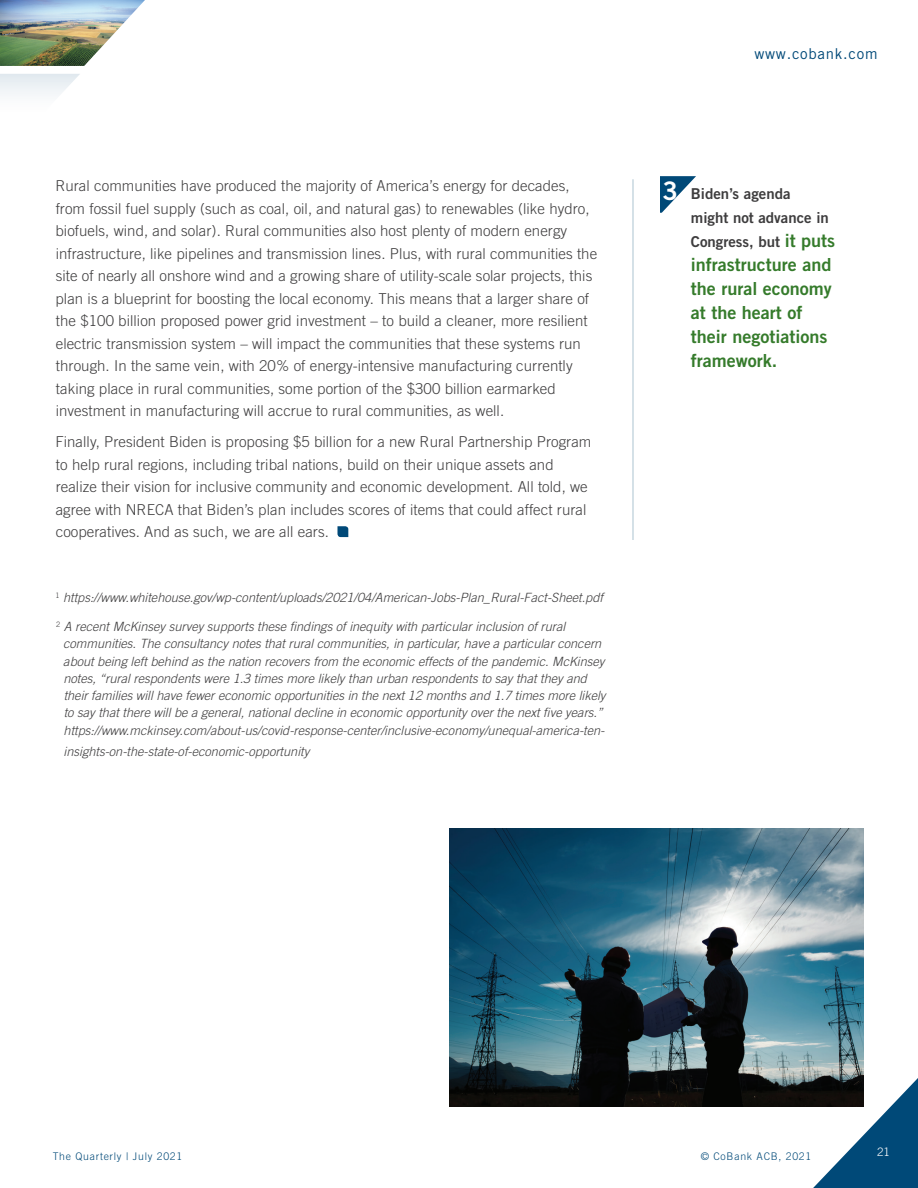
<style>
.page{position:relative;width:918px;height:1188px;background:#fff}
.page>*{position:absolute;margin:0;border:0;box-sizing:border-box;transform-origin:0 0}
.t1{font:18px/24px "Trade Gothic Bold Two";color:#357b2b}
.t2{font:300 15px/22.5px "Trade Gothic";letter-spacing:.005em;color:#3e3d3e}
.t3{font:15px/24px "Trade Gothic Bold Two";color:#3e3d3e}
.t4{font:15px "Trade Gothic";letter-spacing:.05em;color:#004978}
.t5{font:italic 300 12.75px/17.2px "Trade Gothic";color:#3e3d3e}
.t6{font:300 11.7px "Trade Gothic";color:#fff}
.t7{font:300 10.5px "Trade Gothic";letter-spacing:.07em;color:#004978}
.s1{font-size:25.5px;color:#fff}
.s2{font-size:18px;color:#357b2b}
</style>
<div class="page">
<svg style="left:813px;top:1078px;width:105px;height:110px"></svg>
<img style="left:0;top:0;width:145px;height:66px">
<svg style="left:337px;top:526px;width:11px;height:11px"></svg>
<hr style="left:633px;top:179px;width:1px;height:361px;background:#abc3d0">
<svg style="left:660px;top:176px;width:36px;height:37px"></svg>
<img style="left:449px;top:828px;width:415px;height:279px">
<p class="t2" style="left:55px;top:174px;width:543px">Rural communities have produced the majority of America’s energy for decades, from fossil fuel supply (such as coal, oil, and natural gas) to renewables (like hydro, biofuels, wind, and solar). Rural communities also host plenty of modern energy infrastructure, like pipelines and transmission lines. Plus, with rural communities the site of nearly all onshore wind and a growing share of utility-scale solar projects, this plan is a blueprint for boosting the local economy. This means that a larger share of the $100 billion proposed power grid investment – to build a cleaner, more resilient electric transmission system – will impact the communities that these systems run through. In the same vein, with 20% of energy-intensive manufacturing currently taking place in rural communities, some portion of the $300 billion earmarked investment in manufacturing will accrue to rural communities, as well.</p>
<p class="t2" style="left:55px;top:430px;width:538px">Finally, President Biden is proposing $5 billion for a new Rural Partnership Program to help rural regions, including tribal nations, build on their unique assets and realize their vision for inclusive community and economic development. All told, we agree with NRECA that Biden’s plan includes scores of items that could affect rural cooperatives. And as such, we are all ears.</p>
<p class="t5" style="left:55px;top:588px;width:549px"><sup>1</sup> https://www.whitehouse.gov/wp-content/uploads/2021/04/American-Jobs-Plan_Rural-Fact-Sheet.pdf</p>
<p class="t5" style="left:63px;top:618px;width:544px;text-indent:-7px"><sup>2</sup> A recent McKinsey survey supports these findings of inequity with particular inclusion of rural communities. The consultancy notes that rural communities, in particular, have a particular concern about being left behind as the nation recovers from the economic effects of the pandemic. McKinsey notes, “rural respondents were 1.3 times more likely than urban respondents to say that they and their families will have fewer economic opportunities in the next 12 months and 1.7 times more likely to say that there will be a general, national decline in economic opportunity over the next five years.” https://www.mckinsey.com/about-us/covid-response-center/inclusive-economy/unequal-america-ten-</p>
<p class="t5" style="left:64px;top:742px;width:247px">insights-on-the-state-of-economic-opportunity</p>
<p class="t4" style="left:754px;top:45px;width:125px">www.cobank.com</p>
<p class="t3" style="left:691px;top:182px;width:146px;text-indent:-28px"><span class="s1">3</span> Biden’s agenda<br>might not advance in<br>Congress, but <span class="s2">it puts</span></p>
<p class="t1" style="left:691px;top:253px;width:142px">infrastructure and the rural economy at the heart of their negotiations framework.</p>
<p class="t7" style="left:53px;top:1150px;width:131px">The Quarterly | July 2021</p>
<p class="t7" style="left:701px;top:1150px;width:112px">© CoBank ACB, 2021</p>
<p class="t6" style="left:877px;top:1145px;width:14px">21</p>
</div>
